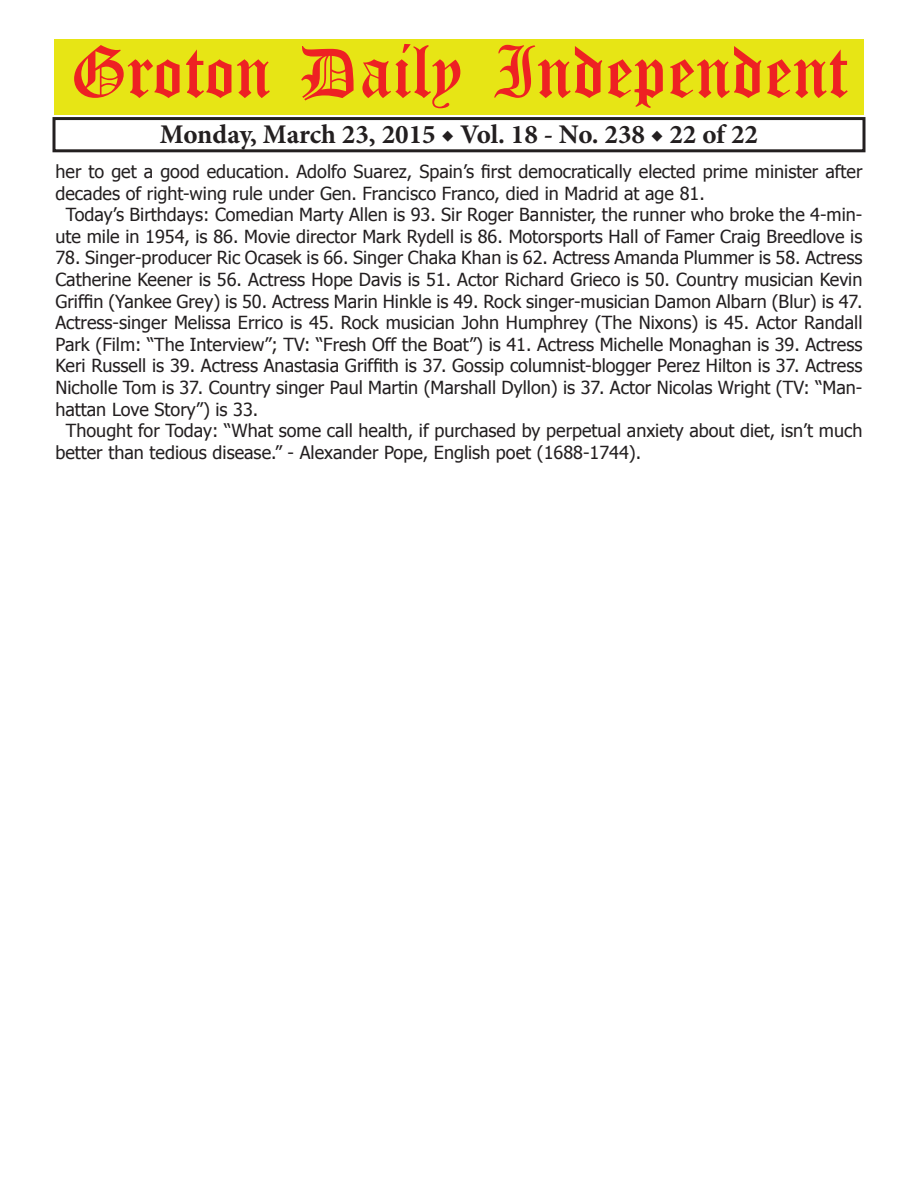
<style>
.page{position:relative;width:918px;height:1188px;background:#fff}
.page>*{position:absolute;margin:0;border:0;box-sizing:border-box;transform-origin:0 0}
.t1{font:54px "Old English Five";color:#ee2123}
.t2{font:700 27px "Minion Pro";color:#231f20}
.t3{font:18px "Tahoma";color:#231f20}
</style>
<div class="page">
<div style="left:52px;top:117px;width:814px;height:35px;border:3px solid #231f20"></div>
<div style="left:54px;top:40px;width:810px;height:75px;background:#e7e515"></div>
<h1 class="t1" style="left:70px;top:47px;width:779px">Groton Daily Independent</h1>
<h2 class="t2" style="left:160px;top:116px;width:600px">Monday, March 23, 2015 ◆ Vol. 18 - No. 238 ◆ 22 of 22</h2>
<p class="t3" style="left:56px;top:159px;width:809px">her to get a good education. Adolfo Suarez, Spain’s first democratically elected prime minister after</p>
<p class="t3" style="left:56px;top:181px;width:651px">decades of right-wing rule under Gen. Francisco Franco, died in Madrid at age 81.</p>
<p class="t3" style="left:66px;top:203px;width:798px">Today’s Birthdays: Comedian Marty Allen is 93. Sir Roger Bannister, the runner who broke the 4-min-</p>
<p class="t3" style="left:56px;top:224px;width:808px">ute mile in 1954, is 86. Movie director Mark Rydell is 86. Motorsports Hall of Famer Craig Breedlove is</p>
<p class="t3" style="left:56px;top:246px;width:808px">78. Singer-producer Ric Ocasek is 66. Singer Chaka Khan is 62. Actress Amanda Plummer is 58. Actress</p>
<p class="t3" style="left:56px;top:267px;width:808px">Catherine Keener is 56. Actress Hope Davis is 51. Actor Richard Grieco is 50. Country musician Kevin</p>
<p class="t3" style="left:56px;top:289px;width:808px">Griffin (Yankee Grey) is 50. Actress Marin Hinkle is 49. Rock singer-musician Damon Albarn (Blur) is 47.</p>
<p class="t3" style="left:56px;top:311px;width:808px">Actress-singer Melissa Errico is 45. Rock musician John Humphrey (The Nixons) is 45. Actor Randall</p>
<p class="t3" style="left:56px;top:332px;width:808px">Park (Film: “The Interview”; TV: “Fresh Off the Boat”) is 41. Actress Michelle Monaghan is 39. Actress</p>
<p class="t3" style="left:56px;top:354px;width:808px">Keri Russell is 39. Actress Anastasia Griffith is 37. Gossip columnist-blogger Perez Hilton is 37. Actress</p>
<p class="t3" style="left:56px;top:375px;width:808px">Nicholle Tom is 37. Country singer Paul Martin (Marshall Dyllon) is 37. Actor Nicolas Wright (TV: “Man-</p>
<p class="t3" style="left:56px;top:397px;width:204px">hattan Love Story”) is 33.</p>
<p class="t3" style="left:66px;top:419px;width:798px">Thought for Today: “What some call health, if purchased by perpetual anxiety about diet, isn’t much</p>
<p class="t3" style="left:56px;top:440px;width:587px">better than tedious disease.” - Alexander Pope, English poet (1688-1744).</p>
</div>
